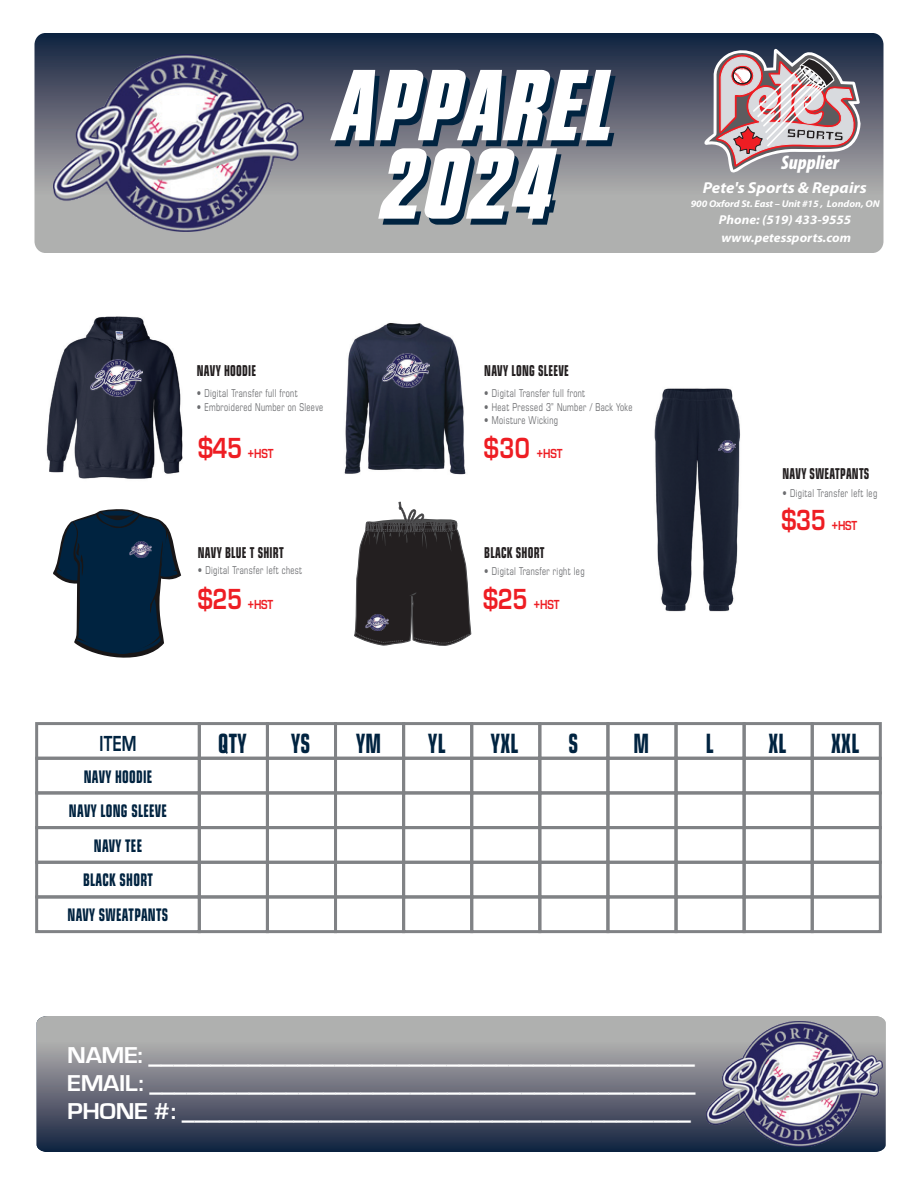
<style>
.page{position:relative;width:918px;height:1188px;background:#fff}
.page>*{position:absolute;margin:0;border:0;box-sizing:border-box;transform-origin:0 0}
.t1{font:italic 95.1px/78.4px "LHF Tallington BETA TRADITIONAL";color:#fff;text-align:center;scale:1.13 1}
.t2{font:28.95px "Eurostile Con Hea";letter-spacing:.02em;color:#002340;scale:.73 1}
.t3{font:700 23.7px/28.3px "Eurostile";letter-spacing:-.015em;color:#fff;text-align:justify;scale:1.08 1}
.t4{font:700 22.5px "Eurostile";color:#002340;scale:.73 1}
.t5{font:italic 900 condensed 19.65px "Myriad Pro";color:#fff}
.t6{font:18.9px/34.5px "Eurostile Con Hea";letter-spacing:.02em;color:#002340;text-align:center;scale:.73 1}
.t7{font:16.2px "Eurostile Con Hea";letter-spacing:.02em;color:#231f20;scale:.73 1}
.t8{font:italic 700 15.9px "Myriad Pro";color:#fff;scale:1.06 1}
.t9{font:700 13.65px "Eurostile";letter-spacing:-.02em;color:#ee1d23;scale:.8 1}
.t10{font:italic 700 12.9px/17.2px "Myriad Pro";color:#fff;scale:1.06 1}
.t11{font:11.7px "Eurostile Con";letter-spacing:.04em;color:#6c6d70;scale:.8 1}
.t12{font:italic 700 9.9px "Myriad Pro";letter-spacing:-.01em;color:#fff;scale:1.06 1}
.s1{font-size:30.15px}
</style>
<div class="page">
<svg style="left:34px;top:33px;width:850px;height:220px;background:#727782"></svg>
<svg style="left:37px;top:1016px;width:849px;height:136px;background:#707480"></svg>
<svg style="left:704px;top:47px;width:157px;height:206px;background:#a89ca0"></svg>
<div style="left:733px;top:67px;width:18px;height:17px;border:1px solid #231f20;border-radius:50%"></div>
<div style="left:35px;top:722px;width:166px;height:38px;border:3px solid #808285"></div>
<div style="left:198px;top:722px;width:71px;height:38px;border:3px solid #808285"></div>
<div style="left:266px;top:722px;width:71px;height:38px;border:3px solid #808285"></div>
<div style="left:334px;top:722px;width:71px;height:38px;border:3px solid #808285"></div>
<div style="left:402px;top:722px;width:71px;height:38px;border:3px solid #808285"></div>
<div style="left:470px;top:722px;width:71px;height:38px;border:3px solid #808285"></div>
<div style="left:538px;top:722px;width:71px;height:38px;border:3px solid #808285"></div>
<div style="left:606px;top:722px;width:72px;height:38px;border:3px solid #808285"></div>
<div style="left:675px;top:722px;width:71px;height:38px;border:3px solid #808285"></div>
<div style="left:743px;top:722px;width:71px;height:38px;border:3px solid #808285"></div>
<div style="left:811px;top:722px;width:71px;height:38px;border:3px solid #808285"></div>
<div style="left:35px;top:757px;width:166px;height:37px;border:3px solid #808285"></div>
<div style="left:198px;top:757px;width:71px;height:37px;border:3px solid #808285"></div>
<div style="left:266px;top:757px;width:71px;height:37px;border:3px solid #808285"></div>
<div style="left:334px;top:757px;width:71px;height:37px;border:3px solid #808285"></div>
<div style="left:402px;top:757px;width:71px;height:37px;border:3px solid #808285"></div>
<div style="left:470px;top:757px;width:71px;height:37px;border:3px solid #808285"></div>
<div style="left:538px;top:757px;width:71px;height:37px;border:3px solid #808285"></div>
<div style="left:606px;top:757px;width:72px;height:37px;border:3px solid #808285"></div>
<div style="left:675px;top:757px;width:71px;height:37px;border:3px solid #808285"></div>
<div style="left:743px;top:757px;width:71px;height:37px;border:3px solid #808285"></div>
<div style="left:811px;top:757px;width:71px;height:37px;border:3px solid #808285"></div>
<div style="left:35px;top:791px;width:166px;height:38px;border:3px solid #808285"></div>
<div style="left:198px;top:791px;width:71px;height:38px;border:3px solid #808285"></div>
<div style="left:266px;top:791px;width:71px;height:38px;border:3px solid #808285"></div>
<div style="left:334px;top:791px;width:71px;height:38px;border:3px solid #808285"></div>
<div style="left:402px;top:791px;width:71px;height:38px;border:3px solid #808285"></div>
<div style="left:470px;top:791px;width:71px;height:38px;border:3px solid #808285"></div>
<div style="left:538px;top:791px;width:71px;height:38px;border:3px solid #808285"></div>
<div style="left:606px;top:791px;width:72px;height:38px;border:3px solid #808285"></div>
<div style="left:675px;top:791px;width:71px;height:38px;border:3px solid #808285"></div>
<div style="left:743px;top:791px;width:71px;height:38px;border:3px solid #808285"></div>
<div style="left:811px;top:791px;width:71px;height:38px;border:3px solid #808285"></div>
<div style="left:35px;top:826px;width:166px;height:38px;border:3px solid #808285"></div>
<div style="left:198px;top:826px;width:71px;height:38px;border:3px solid #808285"></div>
<div style="left:266px;top:826px;width:71px;height:38px;border:3px solid #808285"></div>
<div style="left:334px;top:826px;width:71px;height:38px;border:3px solid #808285"></div>
<div style="left:402px;top:826px;width:71px;height:38px;border:3px solid #808285"></div>
<div style="left:470px;top:826px;width:71px;height:38px;border:3px solid #808285"></div>
<div style="left:538px;top:826px;width:71px;height:38px;border:3px solid #808285"></div>
<div style="left:606px;top:826px;width:72px;height:38px;border:3px solid #808285"></div>
<div style="left:675px;top:826px;width:71px;height:38px;border:3px solid #808285"></div>
<div style="left:743px;top:826px;width:71px;height:38px;border:3px solid #808285"></div>
<div style="left:811px;top:826px;width:71px;height:38px;border:3px solid #808285"></div>
<div style="left:35px;top:861px;width:166px;height:37px;border:3px solid #808285"></div>
<div style="left:198px;top:861px;width:71px;height:37px;border:3px solid #808285"></div>
<div style="left:266px;top:861px;width:71px;height:37px;border:3px solid #808285"></div>
<div style="left:334px;top:861px;width:71px;height:37px;border:3px solid #808285"></div>
<div style="left:402px;top:861px;width:71px;height:37px;border:3px solid #808285"></div>
<div style="left:470px;top:861px;width:71px;height:37px;border:3px solid #808285"></div>
<div style="left:538px;top:861px;width:71px;height:37px;border:3px solid #808285"></div>
<div style="left:606px;top:861px;width:72px;height:37px;border:3px solid #808285"></div>
<div style="left:675px;top:861px;width:71px;height:37px;border:3px solid #808285"></div>
<div style="left:743px;top:861px;width:71px;height:37px;border:3px solid #808285"></div>
<div style="left:811px;top:861px;width:71px;height:37px;border:3px solid #808285"></div>
<div style="left:35px;top:895px;width:166px;height:38px;border:3px solid #808285"></div>
<div style="left:198px;top:895px;width:71px;height:38px;border:3px solid #808285"></div>
<div style="left:266px;top:895px;width:71px;height:38px;border:3px solid #808285"></div>
<div style="left:334px;top:895px;width:71px;height:38px;border:3px solid #808285"></div>
<div style="left:402px;top:895px;width:71px;height:38px;border:3px solid #808285"></div>
<div style="left:470px;top:895px;width:71px;height:38px;border:3px solid #808285"></div>
<div style="left:538px;top:895px;width:71px;height:38px;border:3px solid #808285"></div>
<div style="left:606px;top:895px;width:72px;height:38px;border:3px solid #808285"></div>
<div style="left:675px;top:895px;width:71px;height:38px;border:3px solid #808285"></div>
<div style="left:743px;top:895px;width:71px;height:38px;border:3px solid #808285"></div>
<div style="left:811px;top:895px;width:71px;height:38px;border:3px solid #808285"></div>
<img style="left:54px;top:54px;width:250px;height:178px">
<img style="left:707px;top:1021px;width:176px;height:126px">
<img style="left:46px;top:316px;width:137px;height:163px">
<img style="left:344px;top:323px;width:122px;height:152px">
<img style="left:654px;top:388px;width:87px;height:224px">
<svg style="left:53px;top:509px;width:128px;height:149px"></svg>
<svg style="left:354px;top:502px;width:118px;height:144px"></svg>
<img style="left:90px;top:359px;width:53px;height:37px">
<img style="left:382px;top:354px;width:47px;height:33px">
<img style="left:718px;top:440px;width:17px;height:12px">
<img style="left:365px;top:614px;width:23px;height:17px">
<img style="left:129px;top:541px;width:23px;height:16px">
<h1 class="t1" style="left:333px;top:62px;width:266px">APPAREL<br>2024</h1>
<h3 class="t7" style="left:197px;top:359px;width:83px">NAVY HOODIE</h3>
<p class="t11" style="left:197px;top:385px;width:127px">• Digital Transfer full front</p>
<p class="t11" style="left:197px;top:399px;width:159px">• Embroidered Number on Sleeve</p>
<p class="t9" style="left:198px;top:444px;width:96px"><span class="s1">$45</span> +HST</p>
<h3 class="t7" style="left:484px;top:358px;width:117px">NAVY LONG SLEEVE</h3>
<p class="t11" style="left:484px;top:385px;width:127px">• Digital Transfer full front</p>
<p class="t11" style="left:484px;top:399px;width:187px">• Heat Pressed 3” Number / Back Yoke</p>
<p class="t11" style="left:484px;top:412px;width:94px">• Moisture Wicking</p>
<p class="t9" style="left:484px;top:444px;width:100px"><span class="s1">$30</span> +HST</p>
<h3 class="t7" style="left:198px;top:541px;width:119px">NAVY BLUE T SHIRT</h3>
<p class="t11" style="left:198px;top:563px;width:132px">• Digital Transfer left chest</p>
<h3 class="t7" style="left:484px;top:541px;width:84px">BLACK SHORT</h3>
<p class="t11" style="left:484px;top:563px;width:127px">• Digital Transfer right leg</p>
<p class="t9" style="left:198px;top:594px;width:96px"><span class="s1">$25</span> +HST</p>
<p class="t9" style="left:483px;top:594px;width:97px"><span class="s1">$25</span> +HST</p>
<h3 class="t5" style="left:781px;top:150px;width:59px">Supplier</h3>
<h3 class="t8" style="left:703px;top:177px;width:156px">Pete's Sports &amp; Repairs</h3>
<p class="t12" style="left:691px;top:198px;width:180px">900 Oxford St. East – Unit #15 , London, ON</p>
<p class="t10" style="left:719px;top:211px;width:126px">Phone: (519) 433-9555 www.petessports.com</p>
<h3 class="t7" style="left:783px;top:462px;width:121px">NAVY SWEATPANTS</h3>
<p class="t11" style="left:783px;top:485px;width:120px">• Digital Transfer left leg</p>
<p class="t9" style="left:781px;top:516px;width:96px"><span class="s1">$35</span> +HST</p>
<h3 class="t4" style="left:99px;top:731px;width:52px">ITEM</h3>
<h2 class="t2" style="left:218px;top:722px;width:41px">QTY</h2>
<h2 class="t2" style="left:291px;top:722px;width:28px">YS</h2>
<h2 class="t2" style="left:356px;top:722px;width:36px">YM</h2>
<h2 class="t2" style="left:428px;top:722px;width:25px">YL</h2>
<h2 class="t2" style="left:491px;top:722px;width:39px">YXL</h2>
<h2 class="t2" style="left:569px;top:722px;width:15px">S</h2>
<h2 class="t2" style="left:634px;top:722px;width:23px">M</h2>
<h2 class="t2" style="left:706px;top:722px;width:12px">L</h2>
<h2 class="t2" style="left:768px;top:722px;width:26px">XL</h2>
<h2 class="t2" style="left:831px;top:722px;width:40px">XXL</h2>
<h3 class="t6" style="left:84px;top:758px;width:95px">NAVY HOODIE</h3>
<h3 class="t6" style="left:69px;top:792px;width:136px">NAVY LONG SLEEVE</h3>
<h3 class="t6" style="left:68px;top:827px;width:139px">NAVY TEE<br>BLACK SHORT<br>NAVY SWEATPANTS</h3>
<h3 class="t3" style="left:67px;top:1041px;width:583px">NAME: ____________________________________________ EMAIL: ____________________________________________ PHONE #: _________________________________________</h3>
</div>
